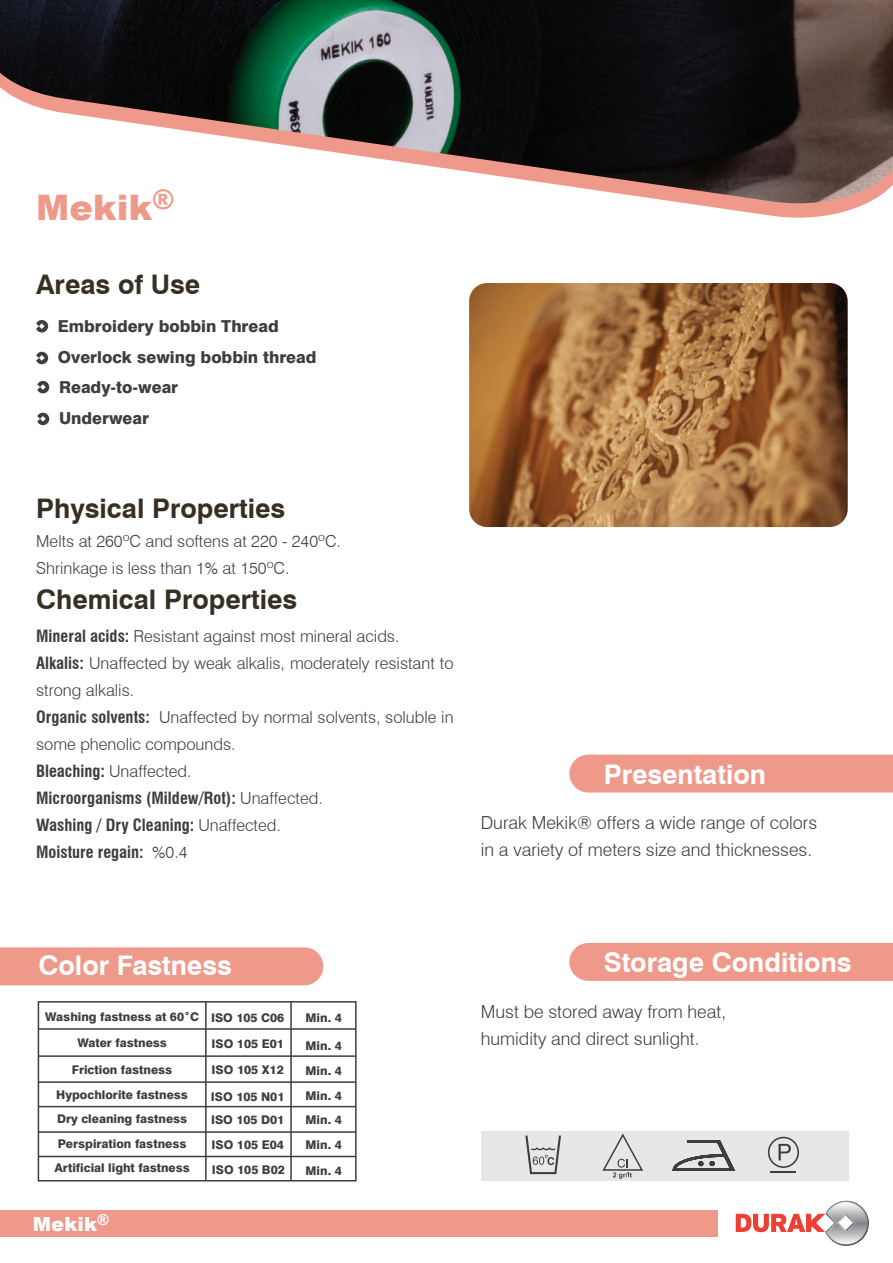
<style>
.page{position:relative;width:893px;height:1263px;background:#fff}
.page>*{position:absolute;margin:0;border:0;box-sizing:border-box;transform-origin:0 0}
.t1{font:900 35.1px "Arial";letter-spacing:.005em;color:#ef998b}
.t2{font:700 27px "Swiss 721 BT";color:#372f22}
.t3{font:700 27px "Swiss 721 BT";color:#fff}
.t4{font:900 19.5px "Arial";letter-spacing:.005em;color:#fff}
.t5{font:300 18px/27px "Swiss 721 BT";color:#3e3e3f}
.t6{font:300 16.5px/27px "Swiss 721 BT";color:#3e3e3f}
.t7{font:800 16.5px/30.8px "Swiss 721 BT";color:#3e3e3f}
.t8{font:800 12px/24.6px "Swiss 721 BT";color:#3e3e3f;text-align:center}
.s1{font-weight:700;font-stretch:condensed}
</style>
<div class="page">
<img style="left:0;top:0;width:893px;height:59px">
<svg style="left:0;top:59px;width:893px;height:14px;background:#2a2f2d"></svg>
<svg style="left:0;top:73px;width:893px;height:145px"></svg>
<div style="left:569px;top:755px;width:324px;height:37px;background:#ef998b"></div>
<div style="left:569px;top:943px;width:324px;height:38px;background:#ef998b"></div>
<svg style="left:36px;top:352px;width:12px;height:12px"></svg>
<svg style="left:36px;top:320px;width:12px;height:12px"></svg>
<svg style="left:37px;top:413px;width:12px;height:12px"></svg>
<svg style="left:37px;top:381px;width:12px;height:12px"></svg>
<svg style="left:736px;top:1201px;width:133px;height:45px"></svg>
<div style="left:0;top:1210px;width:718px;height:26px;background:#ef998b"></div>
<img style="left:469px;top:283px;width:379px;height:244px">
<div style="left:481px;top:1131px;width:367px;height:50px;background:#e6e7e9"></div>
<svg style="left:673px;top:1140px;width:62px;height:31px"></svg>
<svg style="left:768px;top:1137px;width:31px;height:31px"></svg>
<hr style="left:771px;top:1170px;width:25px;height:2px;background:#3e3e3f">
<svg style="left:602px;top:1133px;width:41px;height:46px"></svg>
<svg style="left:525px;top:1135px;width:36px;height:39px"></svg>
<div style="left:0;top:947px;width:323px;height:38px;background:#ef998b"></div>
<hr style="left:205px;top:1002px;width:2px;height:179px;background:#3e3e3f">
<hr style="left:290px;top:1002px;width:2px;height:179px;background:#3e3e3f">
<hr style="left:38px;top:1028px;width:318px;height:2px;background:#3e3e3f">
<hr style="left:38px;top:1055px;width:318px;height:2px;background:#3e3e3f">
<hr style="left:38px;top:1081px;width:318px;height:2px;background:#3e3e3f">
<hr style="left:38px;top:1106px;width:318px;height:1px;background:#3e3e3f">
<hr style="left:38px;top:1131px;width:318px;height:2px;background:#3e3e3f">
<hr style="left:38px;top:1156px;width:318px;height:1px;background:#3e3e3f">
<div style="left:38px;top:1001px;width:319px;height:180px;border:2px solid #3e3e3f"></div>
<h1 class="t1" style="left:36px;top:182px;width:140px">Mekik<sup>®</sup></h1>
<h2 class="t2" style="left:36px;top:267px;width:166px">Areas of Use</h2>
<p class="t7" style="left:58px;top:310px;width:260px">Embroidery bobbin Thread<br>Overlock sewing bobbin thread<br>Ready-to-wear<br>Underwear</p>
<h2 class="t2" style="left:36px;top:492px;width:251px">Physical Properties</h2>
<p class="t6" style="left:36px;top:527px;width:306px">Melts at 260ºC and softens at 220 - 240ºC.<br>Shrinkage is less than 1% at 150ºC.</p>
<h2 class="t2" style="left:36px;top:583px;width:263px">Chemical Properties</h2>
<p class="t6" style="left:36px;top:623px;width:419px"><span class="s1">Mineral acids:</span> Resistant against most mineral acids.<br><span class="s1">Alkalis:</span> Unaffected by weak alkalis, moderately resistant to strong alkalis.<br><span class="s1">Organic solvents:</span> Unaffected by normal solvents, soluble in some phenolic compounds.<br><span class="s1">Bleaching:</span> Unaffected.<br><span class="s1">Microorganisms (Mildew/Rot):</span> Unaffected.<br><span class="s1">Washing / Dry Cleaning:</span> Unaffected.<br><span class="s1">Moisture regain:</span> %0.4</p>
<h2 class="t3" style="left:604px;top:757px;width:164px">Presentation</h2>
<p class="t5" style="left:481px;top:809px;width:338px">Durak Mekik® offers a wide range of colors in a variety of meters size and thicknesses.</p>
<h2 class="t3" style="left:38px;top:949px;width:195px">Color Fastness</h2>
<p class="t8" style="left:45px;top:1003px;width:155px;line-height:26.1px">Washing fastness at 60˚C<br>Water fastness</p>
<p class="t8" style="left:56px;top:1057px;width:133px;line-height:25px">Friction fastness<br>Hypochlorite fastness</p>
<p class="t8" style="left:54px;top:1106px;width:137px;text-align:left">Dry cleaning fastness<br>Perspiration fastness<br>Artificial light fastness</p>
<p class="t8" style="left:211px;top:1005px;width:75px">ISO 105 C06</p>
<p class="t8" style="left:306px;top:1005px;width:38px">Min. 4</p>
<p class="t8" style="left:306px;top:1033px;width:38px;line-height:25.2px;text-align:justify">Min. 4<br>Min. 4<br>Min. 4</p>
<p class="t8" style="left:306px;top:1107px;width:38px">Min. 4</p>
<p class="t8" style="left:212px;top:1032px;width:74px">ISO 105 E01</p>
<p class="t8" style="left:212px;top:1057px;width:74px">ISO 105 X12</p>
<p class="t8" style="left:211px;top:1084px;width:75px;line-height:23.9px;text-align:left">ISO 105 N01<br>ISO 105 D01</p>
<p class="t8" style="left:212px;top:1133px;width:74px">ISO 105 E04</p>
<p class="t8" style="left:306px;top:1133px;width:38px">Min. 4</p>
<p class="t8" style="left:212px;top:1157px;width:75px">ISO 105 B02</p>
<p class="t8" style="left:306px;top:1158px;width:38px">Min. 4</p>
<p class="t4" style="left:33px;top:1209px;width:78px">Mekik<sup>®</sup></p>
<h2 class="t3" style="left:604px;top:945px;width:249px">Storage Conditions</h2>
<p class="t5" style="left:481px;top:998px;width:247px">Must be stored away from heat, humidity and direct sunlight.</p>
</div>
